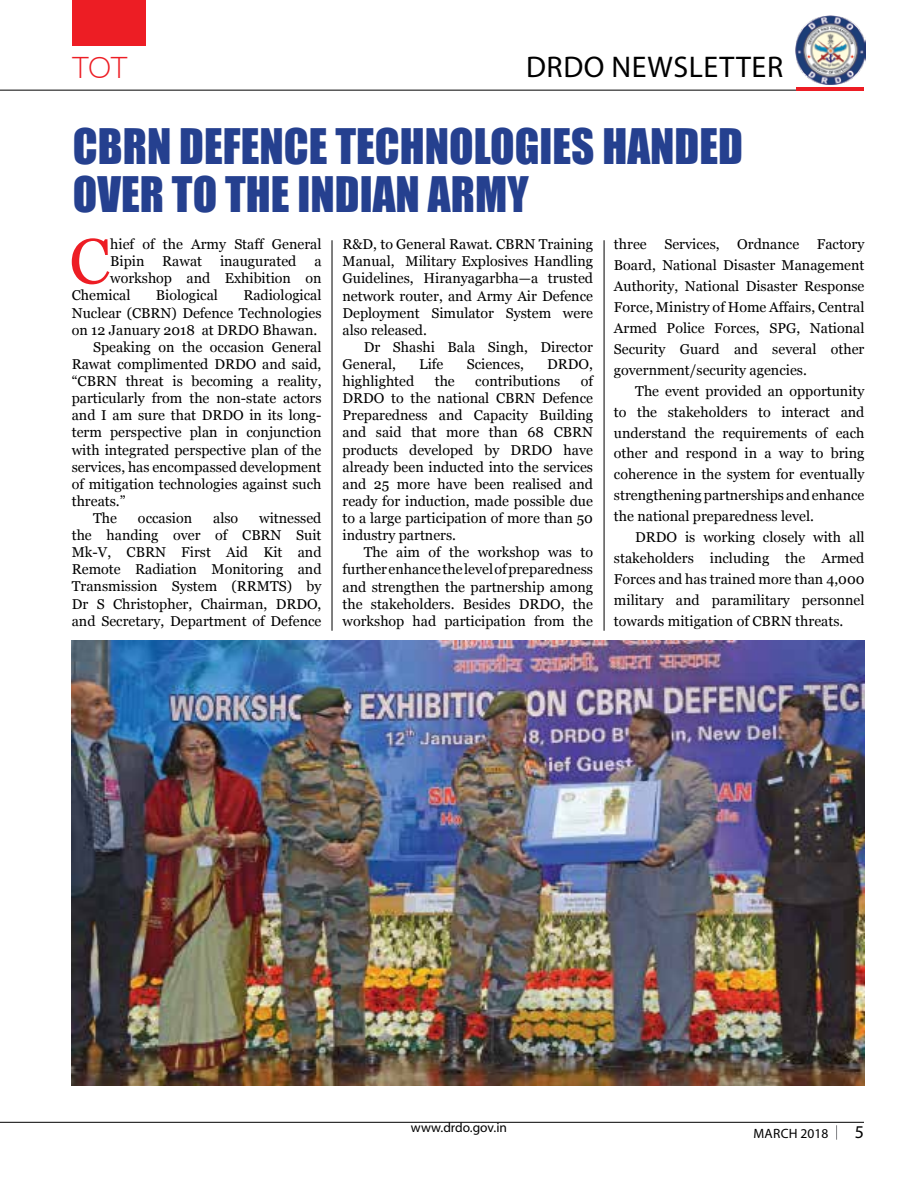
<style>
.page{position:relative;width:918px;height:1188px;background:#fff}
.page>*{position:absolute;margin:0;border:0;box-sizing:border-box;transform-origin:0 0}
.t1{font:63.6px "Georgia";color:#ed1d24}
.t2{font:45px/48px "Impact";color:#25408f}
.t3{font:30px "Myriad Pro";letter-spacing:.02em;color:#000}
.t4{font:300 30px "Lato";color:#ed1d24}
.t5{font:18px "Myriad Pro";color:#000}
.t6{font:14.25px/17.1px "Georgia";color:#000;text-align:justify}
.t7{font:13.5px "Myriad Pro";color:#000}
</style>
<div class="page">
<hr style="left:0;top:90px;width:864px;height:1px;background:#000">
<hr style="left:0;top:1122px;width:864px;height:1px;background:#000">
<svg style="left:836px;top:1125px;width:1px;height:15px"></svg>
<div style="left:72px;top:0;width:74px;height:46px;background:#ed1d24"></div>
<hr style="left:796px;top:87px;width:68px;height:3px;background:#ed1d24">
<img style="left:796px;top:15px;width:69px;height:69px">
<hr style="left:332px;top:240px;width:1px;height:391px;background:#000">
<hr style="left:604px;top:240px;width:1px;height:391px;background:#000">
<img style="left:72px;top:641px;width:793px;height:445px">
<h3 class="t4" style="left:72px;top:46px;width:58px">Tot</h3>
<h3 class="t3" style="left:526px;top:48px;width:256px">DRDO NEWSLETTER</h3>
<h2 class="t2" style="left:73px;top:121px;width:668px">CBRN DEFENCE TECHNOLOGIES HANDED<br>OVER TO THE INDIAN ARMY</h2>
<h1 class="t1" style="left:69px;top:225px;width:42px">C</h1>
<p class="t6" style="left:110px;top:236px;width:213px">hief of the Army Staff General<br>Bipin</p>
<p class="t6" style="left:343px;top:236px;width:252px">R&amp;D, to General Rawat. CBRN Training Manual, Military Explosives Handling Guidelines, Hiranyagarbha—a trusted network router, and Army Air Defence Deployment Simulator System were also released.</p>
<p class="t6" style="left:343px;top:338px;width:252px;text-indent:21px">Dr Shashi Bala Singh, Director<br>General,</p>
<p class="t6" style="left:614px;top:234px;width:252px;line-height:20.9px">three Services, Ordnance Factory Board, National Disaster Management Authority, National Disaster Response Force, Ministry of Home Affairs, Central Armed Police Forces, SPG, National Security Guard and several other government/security agencies.</p>
<p class="t6" style="left:614px;top:380px;width:252px;line-height:20.9px;text-indent:21px">The event provided an opportunity to the stakeholders to interact and understand the requirements of each other and respond in a way to bring coherence in the system for eventually strengthening partnerships and enhance the national preparedness level.</p>
<p class="t6" style="left:614px;top:527px;width:252px;line-height:20.9px;text-indent:21px">DRDO is working closely with all stakeholders including the Armed Forces and has trained more than 4,000 military and paramilitary personnel towards mitigation of CBRN threats.</p>
<p class="t6" style="left:162px;top:253px;width:41px">Rawat</p>
<p class="t6" style="left:220px;top:253px;width:78px">inaugurated</p>
<p class="t6" style="left:314px;top:253px;width:9px">a</p>
<p class="t6" style="left:110px;top:270px;width:213px">workshop and Exhibition on</p>
<p class="t6" style="left:72px;top:287px;width:60px">Chemical</p>
<p class="t6" style="left:156px;top:287px;width:64px">Biological</p>
<p class="t6" style="left:243px;top:287px;width:80px">Radiological</p>
<p class="t6" style="left:72px;top:304px;width:251px">Nuclear (CBRN) Defence Technologies</p>
<p class="t6" style="left:72px;top:321px;width:247px">on 12 January 2018 at DRDO Bhawan.</p>
<p class="t6" style="left:93px;top:338px;width:230px">Speaking on the occasion General</p>
<p class="t6" style="left:72px;top:355px;width:251px">Rawat complimented DRDO and said,</p>
<p class="t6" style="left:72px;top:373px;width:251px">“CBRN threat is becoming a reality,</p>
<p class="t6" style="left:72px;top:390px;width:251px">particularly from the non-state actors</p>
<p class="t6" style="left:72px;top:407px;width:251px">and I am sure that DRDO in its long-</p>
<p class="t6" style="left:72px;top:424px;width:251px">term perspective plan in conjunction</p>
<p class="t6" style="left:72px;top:441px;width:251px">with integrated perspective plan of the</p>
<p class="t6" style="left:72px;top:458px;width:251px">services, has encompassed development</p>
<p class="t6" style="left:72px;top:475px;width:251px">of mitigation technologies against such</p>
<p class="t6" style="left:72px;top:492px;width:55px">threats.”</p>
<p class="t6" style="left:93px;top:509px;width:25px">The</p>
<p class="t6" style="left:138px;top:509px;width:56px">occasion</p>
<p class="t6" style="left:213px;top:509px;width:27px">also</p>
<p class="t6" style="left:419px;top:356px;width:26px">Life</p>
<p class="t6" style="left:467px;top:356px;width:59px">Sciences,</p>
<p class="t6" style="left:547px;top:356px;width:47px">DRDO,</p>
<p class="t6" style="left:343px;top:373px;width:252px;text-indent:238px">of DRDO to the national CBRN Defence Preparedness and Capacity Building and said that more than 68 CBRN products developed by DRDO have already been inducted into the services and 25 more have been realised and ready for induction, made possible due to a large participation of more than 50 industry partners.</p>
<p class="t6" style="left:343px;top:544px;width:252px;text-indent:21px">The aim of the workshop was to further enhance the level of preparedness and strengthen the partnership among the stakeholders. Besides DRDO, the workshop had participation from the</p>
<p class="t6" style="left:343px;top:373px;width:73px">highlighted</p>
<p class="t6" style="left:435px;top:373px;width:22px">the</p>
<p class="t6" style="left:475px;top:373px;width:87px">contributions</p>
<p class="t6" style="left:72px;top:509px;width:251px;text-indent:187px">witnessed the handing over of CBRN Suit Mk-V, CBRN First Aid Kit and Remote Radiation Monitoring and Transmission System (RRMTS) by Dr S Christopher, Chairman, DRDO, and Secretary, Department of Defence</p>
<p class="t7" style="left:411px;top:1119px;width:98px">WWW.DRDO.GOV.IN</p>
<p class="t7" style="left:754px;top:1125px;width:76px">MARCH 2018</p>
<p class="t5" style="left:855px;top:1121px;width:11px">5</p>
</div>
